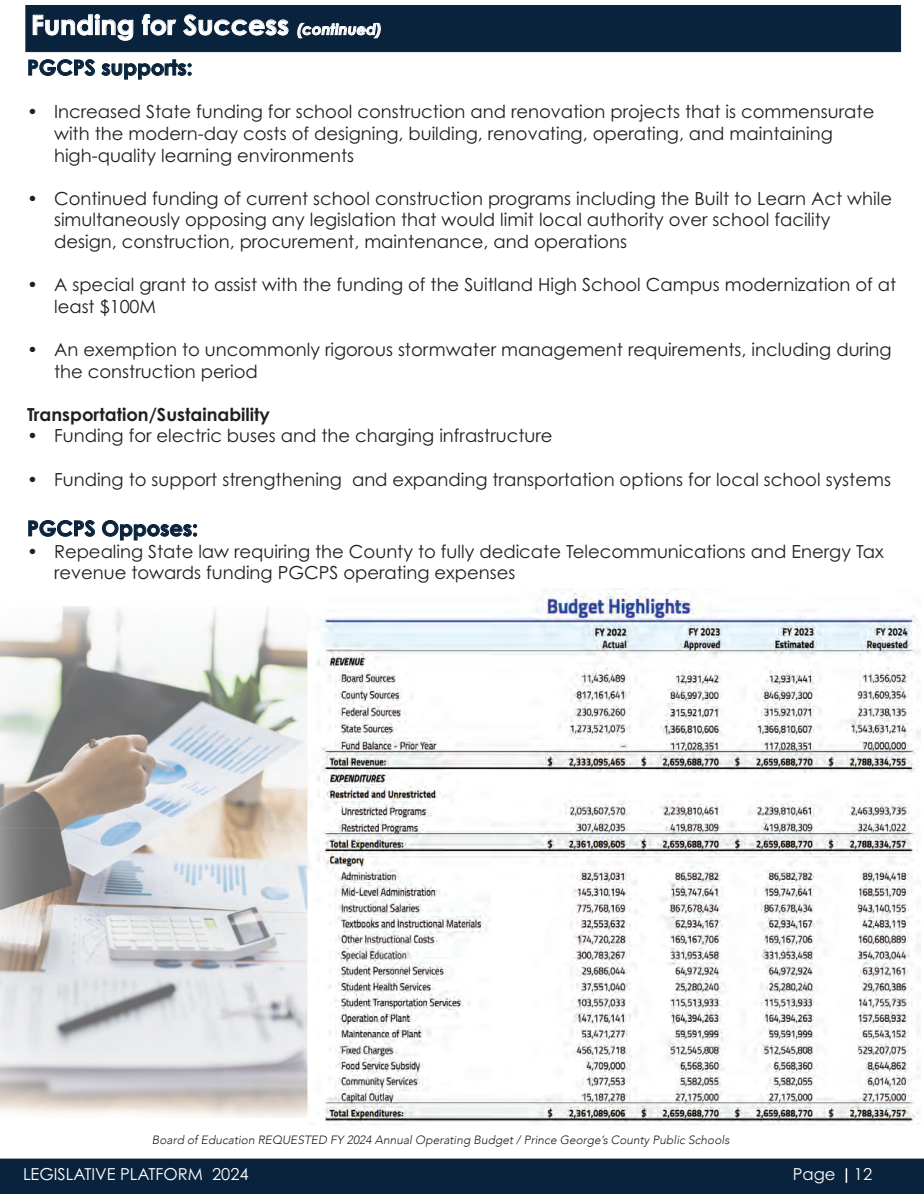
<style>
.page{position:relative;width:924px;height:1194px;background:#fff}
.page>*{position:absolute;margin:0;border:0;box-sizing:border-box;transform-origin:0 0}
.t1{font:700 27px "Century Gothic Pro";color:#fff}
.t2{font:700 21px "Century Gothic Pro";color:#09233c}
.t3{font:18px/21.6px "Century Gothic Pro";color:#231f20}
.t4{font:700 18px "Century Gothic Pro";color:#231f20}
.t5{font:16.5px "Century Gothic Pro";color:#fff}
.t6{font:italic 300 12px "Avenir";color:#231f20}
.s1{font-style:italic;font-size:15px}
</style>
<div class="page">
<div style="left:0;top:1159px;width:924px;height:35px;background:#09233c"></div>
<div style="left:26px;top:5px;width:875px;height:47px;background:#09233c"></div>
<svg style="left:33px;top:14px;width:100px;height:27px"></svg>
<svg style="left:142px;top:14px;width:34px;height:21px"></svg>
<svg style="left:183px;top:14px;width:105px;height:21px"></svg>
<svg style="left:297px;top:23px;width:84px;height:15px"></svg>
<img style="left:0;top:606px;width:308px;height:511px">
<img style="left:308px;top:588px;width:613px;height:537px">
<svg style="left:28px;top:59px;width:67px;height:17px"></svg>
<svg style="left:101px;top:59px;width:90px;height:21px"></svg>
<svg style="left:28px;top:520px;width:67px;height:17px"></svg>
<svg style="left:102px;top:520px;width:95px;height:20px"></svg>
<h1 class="t1" style="left:31px;top:8px;width:352px">Funding for Success <span class="s1">(continued)</span></h1>
<p class="t2" style="left:27px;top:54px;width:167px">PGCPS supports:</p>
<p class="t3" style="left:54px;top:101px;width:822px;text-indent:-27px">• Increased State funding for school construction and renovation projects that is commensurate with the modern-day costs of designing, building, renovating, operating, and maintaining high-quality learning environments</p>
<p class="t3" style="left:54px;top:187px;width:839px;text-indent:-27px">• Continued funding of current school construction programs including the Built to Learn Act while simultaneously opposing any legislation that would limit local authority over school facility design, construction, procurement, maintenance, and operations</p>
<p class="t3" style="left:54px;top:274px;width:844px;text-indent:-27px">• A special grant to assist with the funding of the Suitland High School Campus modernization of at least $100M</p>
<p class="t3" style="left:54px;top:338px;width:839px;text-indent:-27px">• An exemption to uncommonly rigorous stormwater management requirements, including during the construction period</p>
<p class="t4" style="left:27px;top:403px;width:244px">Transportation/Sustainability</p>
<p class="t3" style="left:27px;top:425px;width:527px">• Funding for electric buses and the charging infrastructure</p>
<p class="t3" style="left:27px;top:468px;width:865px">• Funding to support strengthening and expanding transportation options for local school systems</p>
<p class="t2" style="left:27px;top:515px;width:172px">PGCPS Opposes:</p>
<p class="t3" style="left:54px;top:540px;width:831px;text-indent:-27px">• Repealing State law requiring the County to fully dedicate Telecommunications and Energy Tax revenue towards funding PGCPS operating expenses</p>
<p class="t6" style="left:152px;top:1133px;width:579px">Board of Education REQUESTED FY 2024 Annual Operating Budget / Prince George’s County Public Schools</p>
<p class="t5" style="left:23px;top:1164px;width:227px">LEGISLATIVE PLATFORM 2024</p>
<p class="t5" style="left:793px;top:1164px;width:81px">Page 12</p>
</div>
